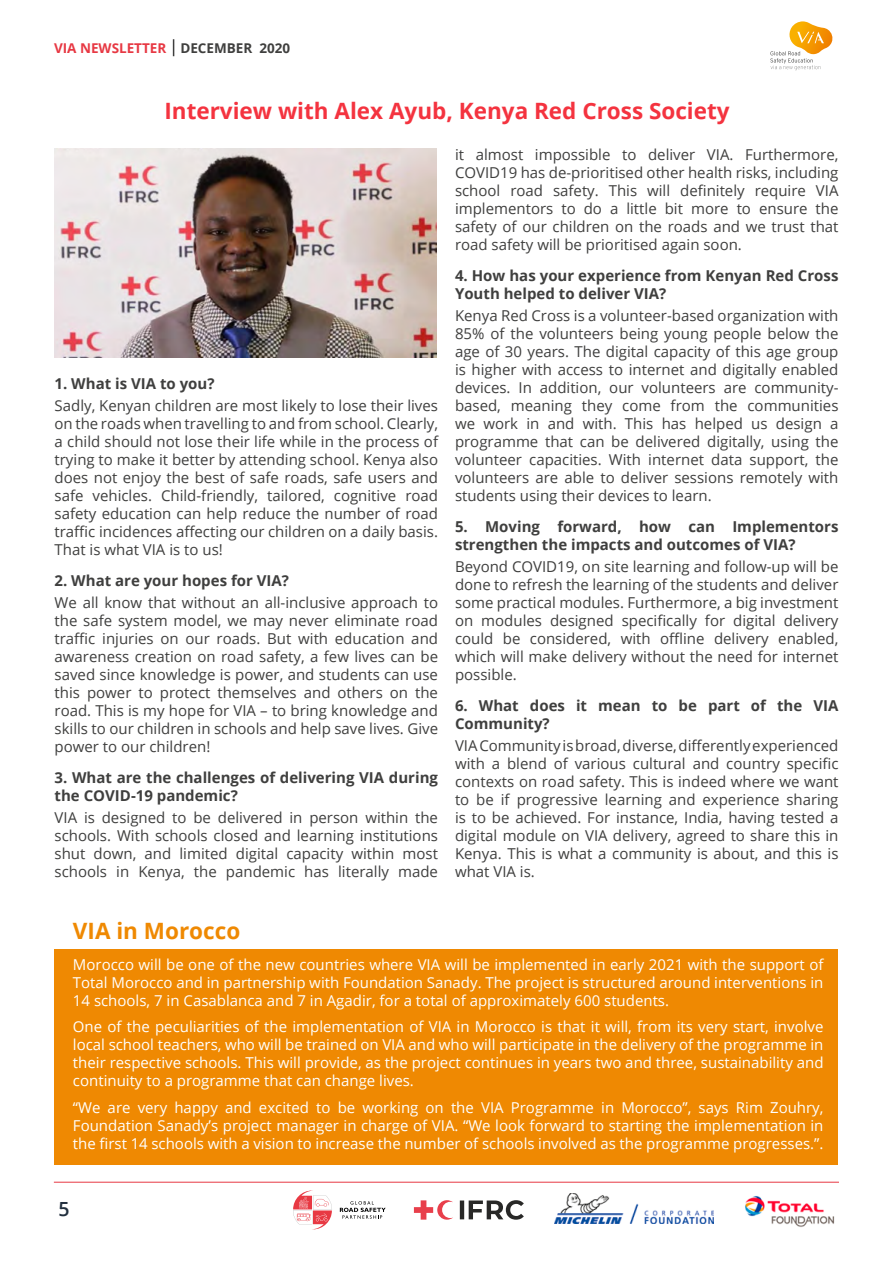
<style>
.page{position:relative;width:893px;height:1263px;background:#fff}
.page>*{position:absolute;margin:0;border:0;box-sizing:border-box;transform-origin:0 0}
.t1{font:700 22.5px "Open Sans";color:#f4333f}
.t2{font:700 22.5px "Open Sans";color:#ef8902}
.t3{font:600 19.5px "Open Sans";color:#222f3e}
.t4{font:15px/18px "Open Sans";color:#3f3f3e;text-align:justify}
.t5{font:15px/18px "Open Sans";color:#fff;text-align:justify}
.t6{font:700 15px/18px "Open Sans";color:#3f3f3e}
.t7{font:700 13.5px "Open Sans";color:#e73843}
.s1{color:#3f3f3e}
</style>
<div class="page">
<div style="left:54px;top:949px;width:783px;height:216px;background:#ef8902"></div>
<img style="left:54px;top:148px;width:383px;height:209px">
<svg style="left:173px;top:39px;width:1px;height:17px"></svg>
<img style="left:745px;top:1196px;width:90px;height:31px">
<svg style="left:414px;top:1200px;width:39px;height:20px"></svg>
<svg style="left:460px;top:1200px;width:64px;height:20px"></svg>
<svg style="left:340px;top:1201px;width:46px;height:18px"></svg>
<svg style="left:293px;top:1191px;width:39px;height:38px"></svg>
<img style="left:555px;top:1193px;width:158px;height:30px">
<hr style="left:54px;top:1182px;width:785px;height:1px;background:#e73843">
<svg style="left:770px;top:21px;width:63px;height:49px"></svg>
<p class="t7" style="left:54px;top:38px;width:238px">VIA NEWSLETTER <span class="s1">DECEMBER 2020</span></p>
<h1 class="t1" style="left:164px;top:95px;width:567px">Interview with Alex Ayub, Kenya Red Cross Society</h1>
<p class="t4" style="left:455px;top:145px;width:385px">it almost impossible to deliver VIA. Furthermore, COVID19 has de-prioritised other health risks, including school road safety. This will definitely require VIA implementors to do a little bit more to ensure the safety of our children on the roads and we trust that road safety will be prioritised again soon.</p>
<p class="t6" style="left:455px;top:266px;width:385px">4. How has your experience from Kenyan Red Cross<br>Youth helped to deliver VIA?</p>
<p class="t4" style="left:455px;top:306px;width:385px">Kenya Red Cross is a volunteer-based organization with 85% of the volunteers being young people below the age of 30 years. The digital capacity of this age group is higher with access to internet and digitally enabled devices. In addition, our volunteers are community&shy;based, meaning they come from the communities we work in and with. This has helped us design a programme that can be delivered digitally, using the volunteer capacities. With internet data support, the volunteers are able to deliver sessions remotely with students using their devices to learn.</p>
<p class="t6" style="left:455px;top:517px;width:385px">5. Moving forward, how can Implementors strengthen the impacts and outcomes of VIA?</p>
<p class="t4" style="left:455px;top:557px;width:385px">Beyond COVID19, on site learning and follow-up will be done to refresh the learning of the students and deliver some practical modules. Furthermore, a big investment on modules designed specifically for digital delivery could be considered, with offline delivery enabled, which will make delivery without the need for internet possible.</p>
<p class="t6" style="left:455px;top:696px;width:385px">6. What does it mean to be part of the VIA<br>Community?</p>
<p class="t4" style="left:455px;top:736px;width:385px">VIA Community is broad, diverse, differently experienced with a blend of various cultural and country specific contexts on road safety. This is indeed where we want to be if progressive learning and experience sharing is to be achieved. For instance, India, having tested a digital module on VIA delivery, agreed to share this in Kenya. This is what a community is about, and this is what VIA is.</p>
<p class="t6" style="left:55px;top:374px;width:161px">1. What is VIA to you?</p>
<p class="t4" style="left:55px;top:396px;width:385px">Sadly, Kenyan children are most likely to lose their lives on the roads when travelling to and from school. Clearly, a child should not lose their life while in the process of trying to make it better by attending school. Kenya also does not enjoy the best of safe roads, safe users and safe vehicles. Child-friendly, tailored, cognitive road safety education can help reduce the number of road traffic incidences affecting our children on a daily basis.<br>That is what VIA is to us!</p>
<p class="t6" style="left:55px;top:571px;width:236px">2. What are your hopes for VIA?</p>
<p class="t4" style="left:55px;top:593px;width:385px">We all know that without an all-inclusive approach to the safe system model, we may never eliminate road traffic injuries on our roads. But with education and awareness creation on road safety, a few lives can be saved since knowledge is power, and students can use this power to protect themselves and others on the road. This is my hope for VIA – to bring knowledge and skills to our children in schools and help save lives. Give power to our children!</p>
<p class="t6" style="left:55px;top:768px;width:385px">3. What are the challenges of delivering VIA during the COVID-19 pandemic?</p>
<p class="t4" style="left:55px;top:808px;width:385px">VIA is designed to be delivered in person within the schools. With schools closed and learning institutions shut down, and limited digital capacity within most schools in Kenya, the pandemic has literally made</p>
<h1 class="t2" style="left:73px;top:915px;width:169px">VIA in Morocco</h1>
<p class="t5" style="left:73px;top:955px;width:752px">Morocco will be one of the new countries where VIA will be implemented in early 2021 with the support of Total Morocco and in partnership with Foundation Sanady. The project is structured around interventions in 14 schools, 7 in Casablanca and 7 in Agadir, for a total of approximately 600 students.</p>
<p class="t5" style="left:73px;top:1017px;width:752px">One of the peculiarities of the implementation of VIA in Morocco is that it will, from its very start, involve local school teachers, who will be trained on VIA and who will participate in the delivery of the programme in their respective schools. This will provide, as the project continues in years two and three, sustainability and continuity to a programme that can change lives.</p>
<p class="t5" style="left:73px;top:1098px;width:752px">“We are very happy and excited to be working on the VIA Programme in Morocco”, says Rim Zouhry, Foundation Sanady’s project manager in charge of VIA. “We look forward to starting the implementation in the first 14 schools with a vision to increase the number of schools involved as the programme progresses.”.</p>
<h2 class="t3" style="left:59px;top:1196px;width:13px">5</h2>
</div>
